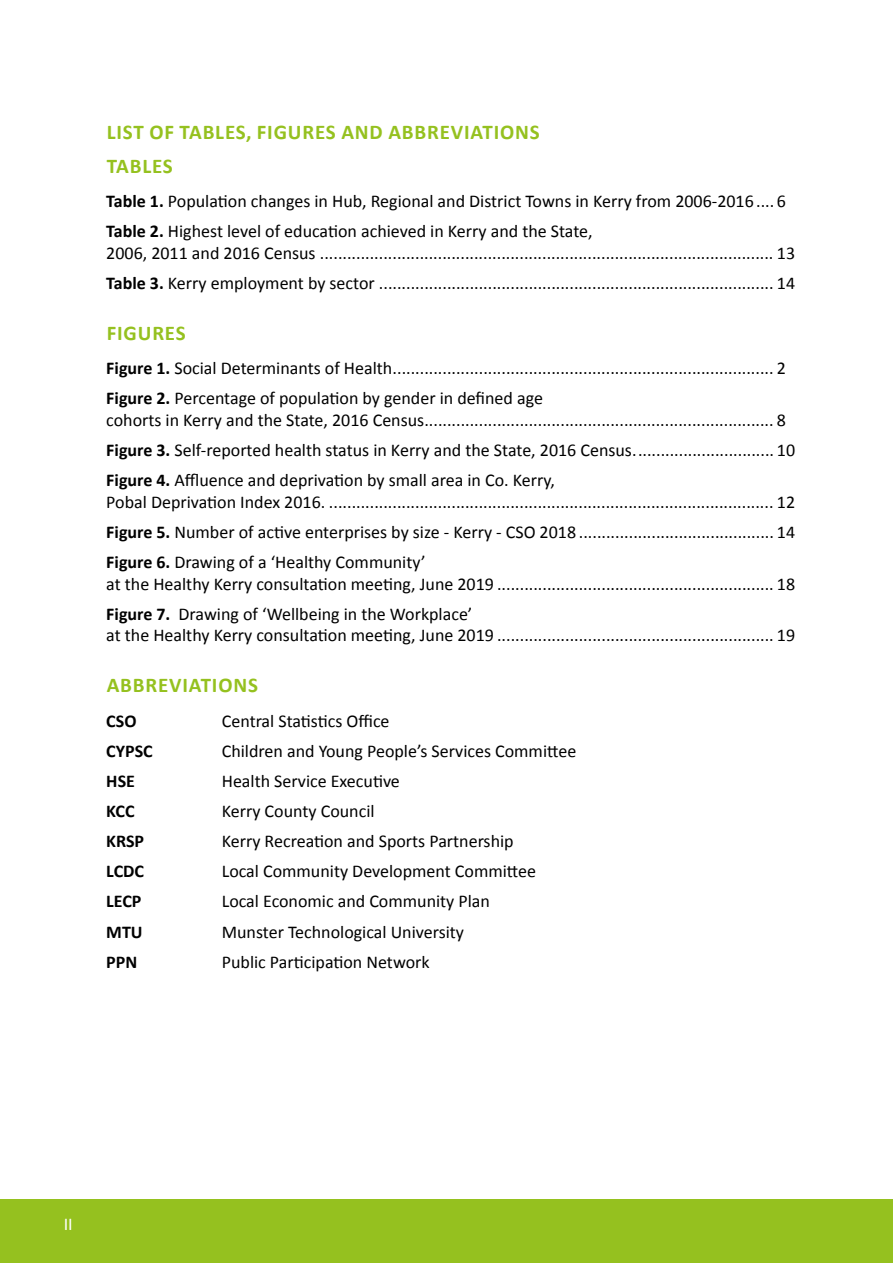
<style>
.page{position:relative;width:893px;height:1263px;background:#fff}
.page>*{position:absolute;margin:0;border:0;box-sizing:border-box;transform-origin:0 0}
.t1{font:700 21px/33.8px "Calibri";letter-spacing:.04em;color:#95c11f}
.t2{font:18px/30.2px "Calibri";color:#000}
.t3{font:700 18px "Calibri";color:#000}
.t4{font:18px "Calibri";color:#fff}
.s1{font-weight:700}
</style>
<div class="page">
<div style="left:0;top:1199px;width:893px;height:64px;background:#95c11f"></div>
<p class="t1" style="left:107px;top:114px;width:434px">LIST OF TABLES, FIGURES AND ABBREVIATIONS<br>TABLES</p>
<p class="t2" style="left:106px;top:185px;width:681px"><span class="s1">Table 1.</span> Population changes in Hub, Regional and District Towns in Kerry from 2006-2016.... 6<br><span class="s1">Table 2.</span> Highest level of education achieved in Kerry and the State,</p>
<p class="t2" style="left:106px;top:237px;width:690px">2006, 2011 and 2016 Census .................................................................................................... 13<br><span class="s1">Table 3.</span> Kerry employment by sector ....................................................................................... 14</p>
<p class="t1" style="left:107px;top:315px;width:81px">FIGURES</p>
<p class="t2" style="left:106px;top:352px;width:681px"><span class="s1">Figure 1.</span> Social Determinants of Health.................................................................................... 2<br><span class="s1">Figure 2.</span> Percentage of population by gender in defined age</p>
<p class="t2" style="left:106px;top:404px;width:690px">cohorts in Kerry and the State, 2016 Census............................................................................. 8<br><span class="s1">Figure 3.</span> Self-reported health status in Kerry and the State, 2016 Census............................... 10<br><span class="s1">Figure 4.</span> Affluence and deprivation by small area in Co. Kerry,</p>
<p class="t2" style="left:106px;top:486px;width:690px;text-align:justify">Pobal Deprivation Index 2016. .................................................................................................. 12<br><span class="s1">Figure 5.</span> Number of active enterprises by size - Kerry - CSO 2018 ........................................... 14<br><span class="s1">Figure 6.</span> Drawing of a ‘Healthy Community’</p>
<p class="t2" style="left:106px;top:568px;width:690px">at the Healthy Kerry consultation meeting, June 2019 ............................................................. 18<br><span class="s1">Figure 7.</span> Drawing of ‘Wellbeing in the Workplace’</p>
<p class="t2" style="left:106px;top:619px;width:690px">at the Healthy Kerry consultation meeting, June 2019 ............................................................. 19</p>
<p class="t1" style="left:107px;top:668px;width:153px">ABBREVIATIONS</p>
<p class="t3" style="left:106px;top:708px;width:32px">CSO</p>
<p class="t2" style="left:222px;top:705px;width:169px">Central Statistics Office</p>
<p class="t3" style="left:106px;top:738px;width:48px">CYPSC</p>
<p class="t2" style="left:222px;top:735px;width:356px">Children and Young People’s Services Committee</p>
<p class="t3" style="left:106px;top:768px;width:30px">HSE</p>
<p class="t2" style="left:222px;top:765px;width:180px">Health Service Executive</p>
<p class="t3" style="left:106px;top:798px;width:30px">KCC</p>
<p class="t2" style="left:222px;top:795px;width:154px">Kerry County Council</p>
<p class="t3" style="left:106px;top:828px;width:39px">KRSP</p>
<p class="t2" style="left:222px;top:825px;width:293px">Kerry Recreation and Sports Partnership</p>
<p class="t3" style="left:106px;top:859px;width:39px">LCDC</p>
<p class="t2" style="left:222px;top:855px;width:316px">Local Community Development Committee</p>
<p class="t3" style="left:106px;top:889px;width:37px">LECP</p>
<p class="t2" style="left:222px;top:885px;width:270px">Local Economic and Community Plan</p>
<p class="t3" style="left:106px;top:919px;width:38px">MTU</p>
<p class="t2" style="left:222px;top:916px;width:244px">Munster Technological University</p>
<p class="t3" style="left:106px;top:949px;width:33px">PPN</p>
<p class="t2" style="left:222px;top:946px;width:209px">Public Participation Network</p>
<p class="t4" style="left:64px;top:1213px;width:11px">II</p>
</div>
